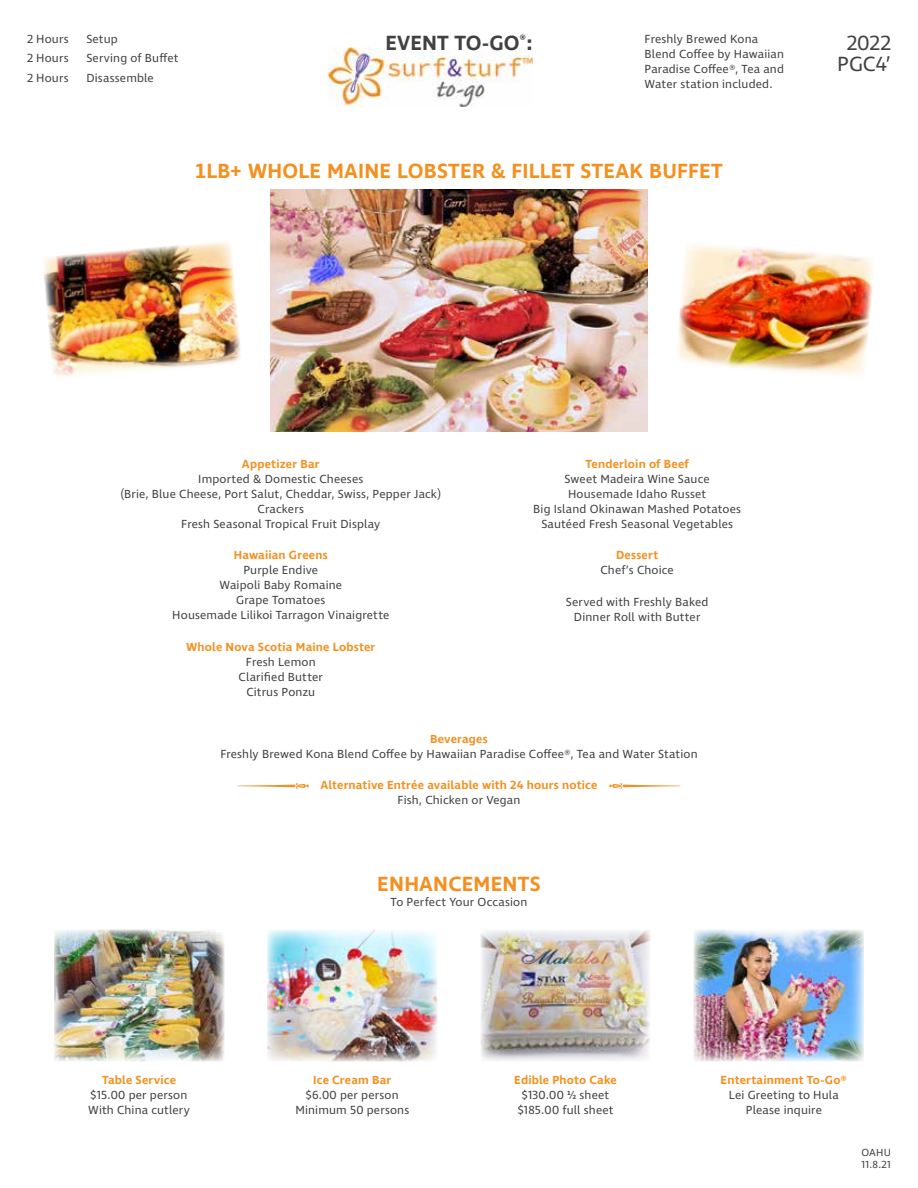
<style>
.page{position:relative;width:918px;height:1188px;background:#fff}
.page>*{position:absolute;margin:0;border:0;box-sizing:border-box;transform-origin:0 0}
.t1{font:600 21px "Ingra";letter-spacing:.01em;color:#f3901f}
.t2{font:600 21px "Ingra";color:#414042}
.t3{font:21px/21px "Ingra";letter-spacing:-.005em;color:#414042;text-align:center}
.t4{font:12px/15px "Ingra";letter-spacing:.015em;color:#414042;text-align:center}
.t5{font:600 12px "Ingra";letter-spacing:.015em;color:#f3901f}
.t6{font:10.5px/12px "Ingra";letter-spacing:.02em;color:#414042}
.s1{font-weight:600;color:#f3901f}
.s2{font-weight:500}
</style>
<div class="page">
<img style="left:677px;top:245px;width:196px;height:130px">
<img style="left:270px;top:189px;width:378px;height:243px">
<img style="left:481px;top:930px;width:170px;height:131px">
<img style="left:694px;top:930px;width:170px;height:131px">
<img style="left:54px;top:930px;width:170px;height:131px">
<img style="left:267px;top:930px;width:170px;height:131px">
<img style="left:44px;top:242px;width:197px;height:134px">
<img style="left:328px;top:48px;width:204px;height:59px">
<svg style="left:238px;top:783px;width:71px;height:6px"></svg>
<svg style="left:609px;top:783px;width:71px;height:6px"></svg>
<p class="t4" style="left:27px;top:32px;width:43px">2 Hours</p>
<p class="t4" style="left:86px;top:32px;width:33px">Setup</p>
<p class="t4" style="left:27px;top:51px;width:43px">2 Hours</p>
<p class="t4" style="left:86px;top:51px;width:94px">Serving of Buffet</p>
<p class="t4" style="left:27px;top:71px;width:43px">2 Hours</p>
<p class="t4" style="left:86px;top:71px;width:69px">Disassemble</p>
<h1 class="t2" style="left:385px;top:30px;width:149px">EVENT TO-GO<sup>®</sup>:</h1>
<p class="t4" style="left:645px;top:32px;width:141px;text-align:left">Freshly Brewed Kona<br>Blend Coffee by Hawaiian<br>Paradise Coffee®, Tea and<br>Water station included.</p>
<h1 class="t1" style="left:195px;top:158px;width:529px">1LB+ WHOLE MAINE LOBSTER &amp; FILLET STEAK BUFFET</h1>
<h1 class="t3" style="left:837px;top:33px;width:55px">2022<br>PGC4’</h1>
<p class="t5" style="left:242px;top:457px;width:79px">Appetizer Bar</p>
<p class="t4" style="left:120px;top:472px;width:322px">Imported &amp; Domestic Cheeses<br>(Brie, Blue Cheese, Port Salut, Cheddar, Swiss, Pepper Jack)<br>Crackers<br>Fresh Seasonal Tropical Fruit Display</p>
<p class="t5" style="left:234px;top:548px;width:96px">Hawaiian Greens</p>
<p class="t4" style="left:172px;top:563px;width:219px">Purple Endive<br>Waipoli Baby Romaine<br>Grape Tomatoes<br>Housemade Lilikoi Tarragon Vinaigrette</p>
<p class="t5" style="left:186px;top:639px;width:191px">Whole Nova Scotia Maine Lobster</p>
<p class="t4" style="left:239px;top:655px;width:86px">Fresh Lemon<br>Clarified Butter<br>Citrus Ponzu</p>
<p class="t5" style="left:585px;top:457px;width:105px">Tenderloin of Beef</p>
<p class="t4" style="left:533px;top:472px;width:209px">Sweet Madeira Wine Sauce<br>Housemade Idaho Russet<br>Big Island Okinawan Mashed Potatoes<br>Sautéed Fresh Seasonal Vegetables</p>
<p class="t5" style="left:616px;top:548px;width:44px">Dessert</p>
<p class="t4" style="left:601px;top:563px;width:75px">Chef’s Choice</p>
<p class="t4" style="left:566px;top:595px;width:144px">Served with Freshly Baked<br>Dinner Roll with Butter</p>
<p class="t5" style="left:430px;top:732px;width:59px">Beverages</p>
<p class="t4" style="left:220px;top:747px;width:479px">Freshly Brewed Kona Blend Coffee by Hawaiian Paradise Coffee®, Tea and Water Station</p>
<p class="t5" style="left:321px;top:778px;width:278px">Alternative Entrée available with 24 hours notice</p>
<p class="t4" style="left:398px;top:793px;width:124px">Fish, Chicken or Vegan</p>
<h1 class="t1" style="left:377px;top:871px;width:165px">ENHANCEMENTS</h1>
<p class="t4" style="left:391px;top:895px;width:138px">To Perfect Your Occasion</p>
<p class="t5" style="left:102px;top:1072px;width:76px">Table Service</p>
<p class="t4" style="left:88px;top:1088px;width:103px;text-align:left">$15.00 per person<br>With China cutlery</p>
<p class="t5" style="left:313px;top:1072px;width:80px">Ice Cream Bar</p>
<p class="t4" style="left:295px;top:1088px;width:115px">$6.00 per person<br>Minimum 50 persons</p>
<p class="t4" style="left:514px;top:1073px;width:104px"><span class="s1">Edible Photo Cake </span>$130.00 <span class="s2">½</span> sheet $185.00 full sheet</p>
<p class="t5" style="left:721px;top:1072px;width:128px">Entertainment To-Go®</p>
<p class="t4" style="left:729px;top:1088px;width:112px">Lei Greeting to Hula<br>Please inquire</p>
<p class="t6" style="left:861px;top:1147px;width:31px">OAHU<br>11.8.21</p>
</div>
